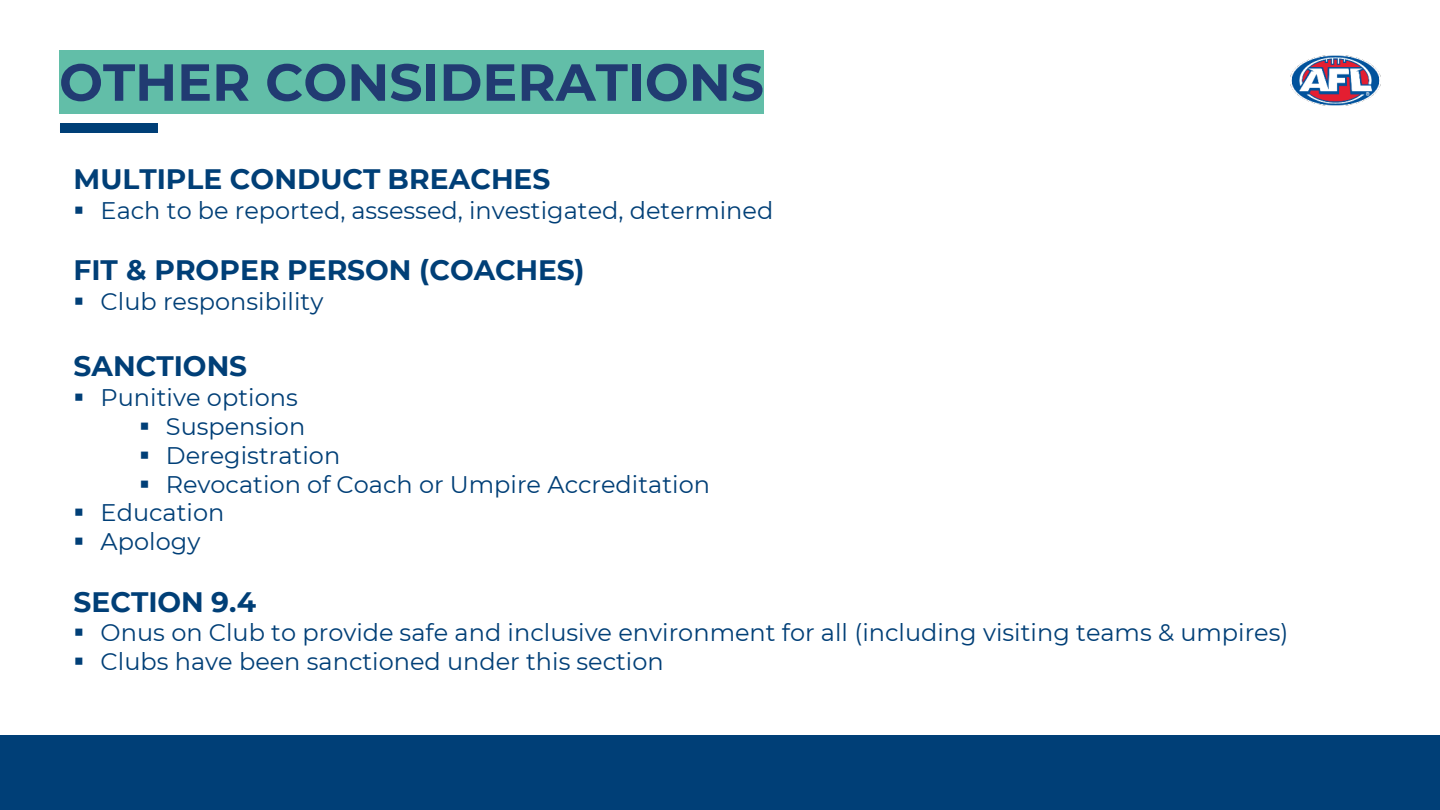
<style>
.page{position:relative;width:1440px;height:810px;background:#fff}
.page>*{position:absolute;margin:0;border:0;box-sizing:border-box;transform-origin:0 0}
.t1{font:700 52px "Montserrat";color:#213b72}
.t2{font:700 28px "Montserrat";color:#003f77}
.t3{font:24px "Montserrat";color:#003f77}
</style>
<div class="page">
<div style="left:0;top:735px;width:1440px;height:75px;background:#003f77"></div>
<img style="left:1290px;top:56px;width:91px;height:49px">
<div style="left:60px;top:123px;width:98px;height:10px;background:#003f77"></div>
<div style="left:59px;top:50px;width:705px;height:64px;background:#62bea8"></div>
<h2 class="t1" style="left:59px;top:45px;width:706px">OTHER CONSIDERATIONS</h2>
<p class="t2" style="left:73px;top:159px;width:478px">MULTIPLE CONDUCT BREACHES</p>
<p class="t3" style="left:73px;top:194px;width:701px">▪ Each to be reported, assessed, investigated, determined</p>
<p class="t2" style="left:73px;top:250px;width:513px">FIT &amp; PROPER PERSON (COACHES)</p>
<p class="t3" style="left:73px;top:285px;width:251px">▪ Club responsibility</p>
<p class="t2" style="left:73px;top:346px;width:175px">SANCTIONS</p>
<p class="t3" style="left:73px;top:381px;width:226px">▪ Punitive options</p>
<p class="t3" style="left:139px;top:410px;width:168px">▪ Suspension</p>
<p class="t3" style="left:139px;top:439px;width:203px">▪ Deregistration</p>
<p class="t3" style="left:139px;top:468px;width:573px">▪ Revocation of Coach or Umpire Accreditation</p>
<p class="t3" style="left:73px;top:496px;width:152px">▪ Education</p>
<p class="t3" style="left:73px;top:525px;width:129px">▪ Apology</p>
<p class="t2" style="left:73px;top:581px;width:184px">SECTION 9.4</p>
<p class="t3" style="left:73px;top:616px;width:1216px">▪ Onus on Club to provide safe and inclusive environment for all (including visiting teams &amp; umpires)</p>
<p class="t3" style="left:73px;top:645px;width:592px">▪ Clubs have been sanctioned under this section</p>
</div>
